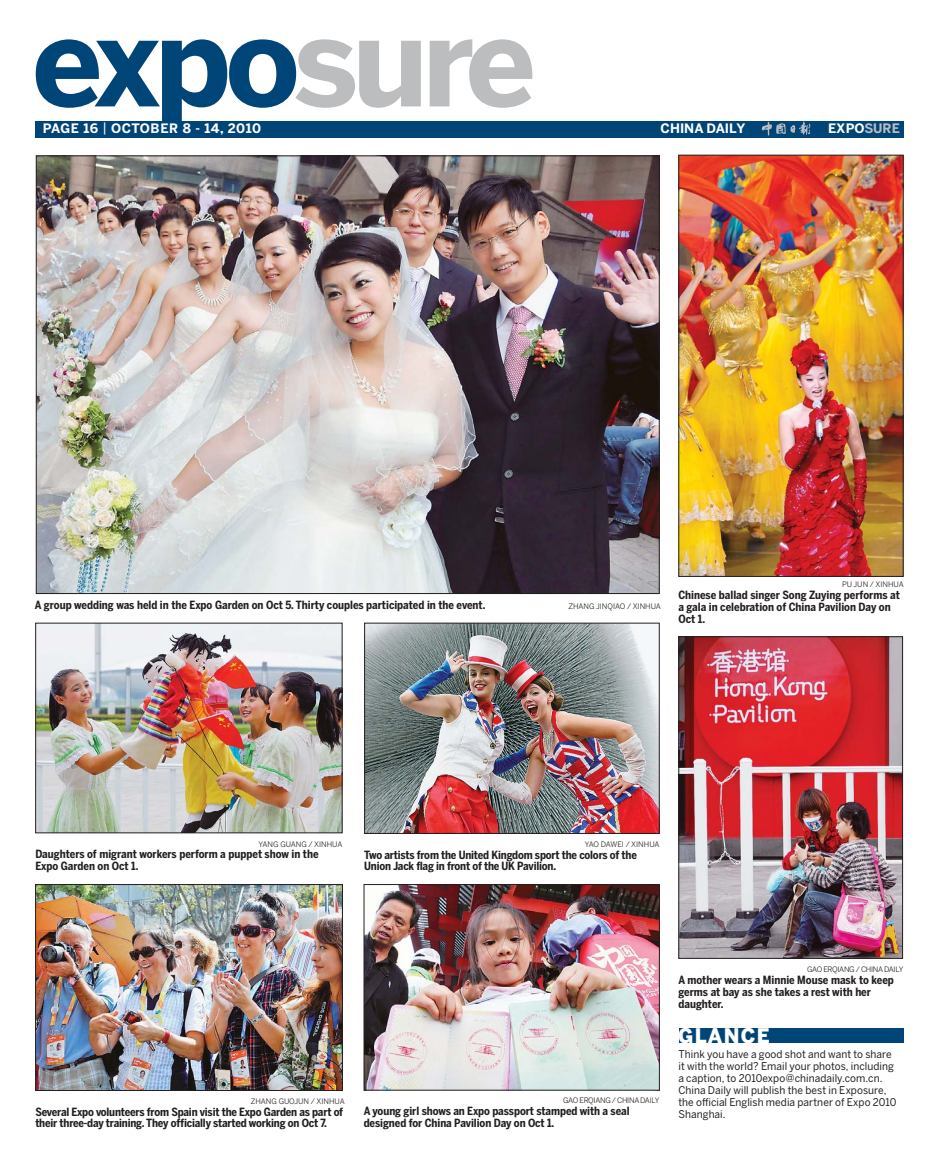
<style>
.page{position:relative;width:939px;height:1170px;background:#fff}
.page>*{position:absolute;margin:0;border:0;box-sizing:border-box;transform-origin:0 0}
.t1{font:700 123.12px "Benton Sans";letter-spacing:-.05em;color:#004578}
.t2{font:900 20px "Benton Sans";letter-spacing:.06em;color:#fff}
.t3{font:700 13px "Benton Sans";letter-spacing:.03em;color:#fff}
.t4{font:700 13px "Benton Sans";color:#fff}
.t5{font:700 11.25px/11.9px "Benton Sans Cond";letter-spacing:-.005em;color:#231f20}
.t6{font:10.62px/11.9px "Benton Sans";letter-spacing:.005em;color:#231f20;scale:.95 1}
.t7{font:7.5px "Benton Sans";letter-spacing:-.015em;color:#231f20}
.t8{font:7.5px "Benton Sans";letter-spacing:-.04em;color:#231f20}
.s1{color:#bbbdbf}
.s2{font-weight:400}
</style>
<div class="page">
<img style="left:37px;top:886px;width:304px;height:202px">
<div style="left:35px;top:884px;width:308px;height:206px;border:1px solid #231f20"></div>
<div style="left:35px;top:121px;width:869px;height:17px;background:#004578"></div>
<svg style="left:762px;top:122px;width:48px;height:13px"></svg>
<div style="left:679px;top:1028px;width:224px;height:14px;background:#004578"></div>
<img style="left:366px;top:886px;width:292px;height:202px">
<div style="left:364px;top:884px;width:296px;height:206px;border:1px solid #231f20"></div>
<img style="left:680px;top:157px;width:221px;height:417px">
<img style="left:680px;top:638px;width:221px;height:318px">
<div style="left:678px;top:636px;width:225px;height:322px;border:1px solid #231f20"></div>
<img style="left:37px;top:624px;width:303px;height:207px">
<div style="left:35px;top:622px;width:307px;height:211px;border:1px solid #231f20"></div>
<img style="left:366px;top:624px;width:292px;height:207px">
<div style="left:364px;top:622px;width:296px;height:211px;border:1px solid #231f20"></div>
<img style="left:38px;top:157px;width:620px;height:435px">
<h1 class="t1" style="left:32px;top:15px;width:506px">expo<span class="s1">sure</span></h1>
<p class="t3" style="left:43px;top:124px;width:220px">PAGE 16 <span class="s2">|</span> OCTOBER 8 - 14, 2010</p>
<p class="t4" style="left:661px;top:124px;width:86px">CHINA DAILY</p>
<p class="t4" style="left:828px;top:124px;width:73px">EXPO<span class="s1">SURE</span></p>
<p class="t5" style="left:35px;top:600px;width:452px">A group wedding was held in the Expo Garden on Oct 5. Thirty couples participated in the event.</p>
<p class="t7" style="left:568px;top:603px;width:94px">ZHANG JINQIAO / XINHUA</p>
<p class="t7" style="left:842px;top:582px;width:63px">PU JUN / XINHUA</p>
<p class="t5" style="left:678px;top:590px;width:223px">Chinese ballad singer Song Zuying performs at a gala in celebration of China Pavilion Day on<br>Oct 1.</p>
<p class="t7" style="left:259px;top:840px;width:85px">YANG GUANG / XINHUA</p>
<p class="t5" style="left:35px;top:849px;width:285px">Daughters of migrant workers perform a puppet show in the<br>Expo Garden on Oct 1.</p>
<p class="t7" style="left:585px;top:841px;width:76px">YAO DAWEI / XINHUA</p>
<p class="t5" style="left:364px;top:849px;width:274px">Two artists from the United Kingdom sport the colors of the<br>Union Jack flag in front of the UK Pavilion.</p>
<p class="t7" style="left:251px;top:1097px;width:96px">ZHANG GUOJUN / XINHUA</p>
<p class="t5" style="left:35px;top:1106px;width:309px">Several Expo volunteers from Spain visit the Expo Garden as part of their three-day training. They officially started working on Oct 7.</p>
<p class="t8" style="left:563px;top:1097px;width:98px">GAO ERQIANG / CHINA DAILY</p>
<p class="t5" style="left:364px;top:1105px;width:267px">A young girl shows an Expo passport stamped with a seal designed for China Pavilion Day on Oct 1.</p>
<p class="t8" style="left:807px;top:966px;width:98px">GAO ERQIANG / CHINA DAILY</p>
<p class="t5" style="left:678px;top:974px;width:217px">A mother wears a Minnie Mouse mask to keep germs at bay as she takes a rest with her daughter.</p>
<h2 class="t2" style="left:678px;top:1027px;width:93px">GLANCE</h2>
<p class="t6" style="left:678px;top:1049px;width:231px">Think you have a good shot and want to share it with the world? Email your photos, including a caption, to 2010expo@chinadaily.com.cn.<br>China Daily will publish the best in Exposure, the official English media partner of Expo 2010<br>Shanghai.</p>
</div>
